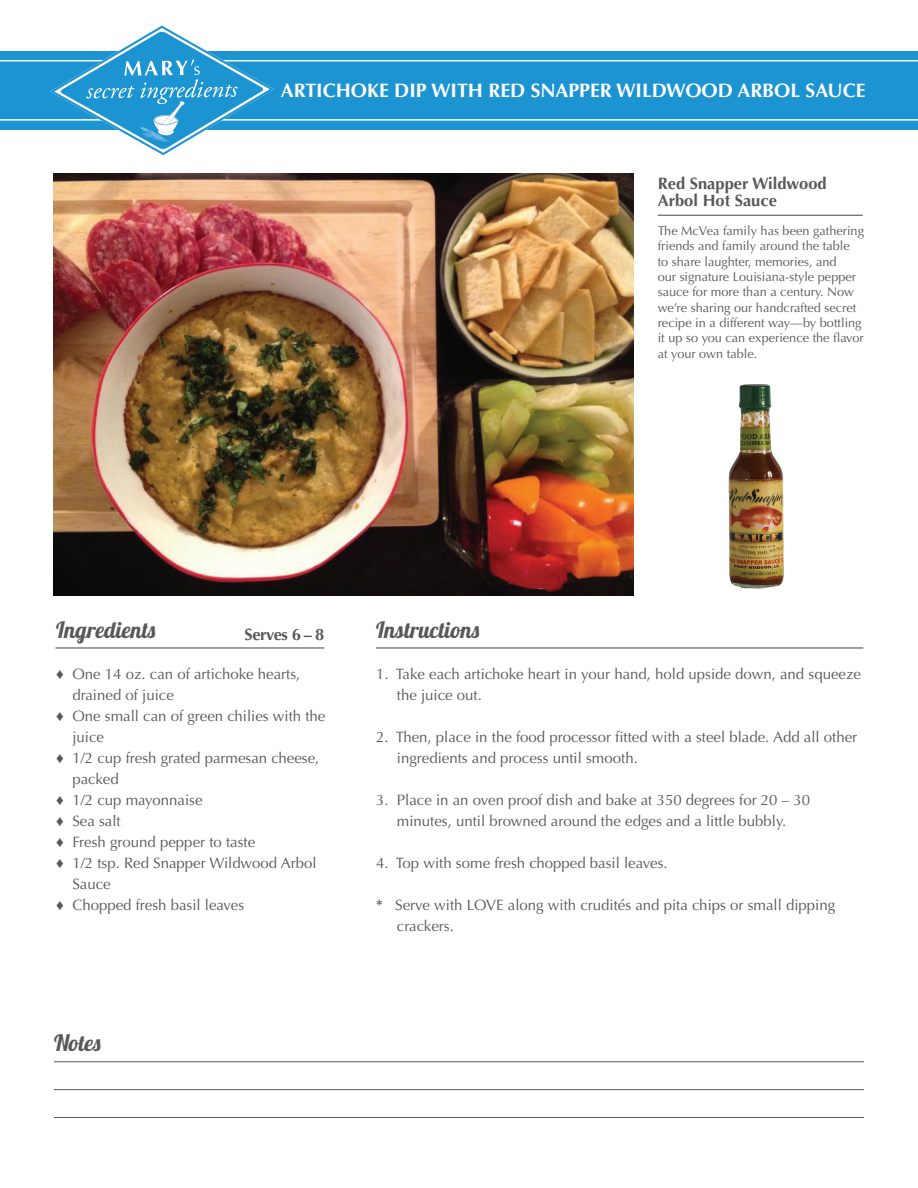
<style>
.page{position:relative;width:918px;height:1188px;background:#fff}
.page>*{position:absolute;margin:0;border:0;box-sizing:border-box;transform-origin:0 0}
.t1{font:22.5px "Lobster 1.4";color:#57585a}
.t2{font:700 19.5px "Optima";color:#fff}
.t3{font:700 16.5px/17px "Optima";color:#57585a}
.t4{font:15px/21px "Optima";color:#57585a}
.t5{font:12.75px/15.3px "Optima";color:#57585a}
.s1{font-family:"Arial"}
.s2{font-weight:700}
</style>
<div class="page">
<div style="left:0;top:51px;width:918px;height:79px;background:#1c94d2"></div>
<hr style="left:0;top:60px;width:918px;height:1px;background:#fff">
<hr style="left:0;top:119px;width:918px;height:2px;background:#fff">
<img style="left:54px;top:173px;width:579px;height:423px">
<img style="left:728px;top:384px;width:56px;height:205px">
<svg style="left:50px;top:26px;width:228px;height:129px"></svg>
<hr style="left:376px;top:647px;width:487px;height:2px;background:#57585a">
<hr style="left:658px;top:215px;width:205px;height:1px;background:#57585a">
<hr style="left:56px;top:647px;width:268px;height:2px;background:#57585a">
<hr style="left:54px;top:1061px;width:810px;height:1px;background:#57585a">
<hr style="left:54px;top:1089px;width:810px;height:1px;background:#57585a">
<hr style="left:54px;top:1117px;width:810px;height:1px;background:#57585a">
<h2 class="t2" style="left:281px;top:79px;width:586px">ARTICHOKE DIP WITH RED SNAPPER WILDWOOD ARBOL SAUCE</h2>
<p class="t3" style="left:658px;top:175px;width:170px">Red Snapper Wildwood<br>Arbol Hot Sauce</p>
<h1 class="t1" style="left:56px;top:615px;width:101px">Ingredients</h1>
<h1 class="t1" style="left:376px;top:615px;width:105px">Instructions</h1>
<p class="t3" style="left:244px;top:626px;width:81px">Serves 6 – 8</p>
<p class="t5" style="left:658px;top:223px;width:208px">The McVea family has been gathering friends and family around the table<br>to share laughter, memories, and<br>our signature Louisiana-style pepper sauce for more than a century. Now we’re sharing our handcrafted secret recipe in a different way—by bottling it up so you can experience the flavor at your own table.</p>
<p class="t4" style="left:56px;top:664px;width:246px"><span class="s1">♦</span> One 14 oz. can of artichoke hearts,</p>
<p class="t4" style="left:72px;top:685px;width:103px">drained of juice</p>
<p class="t4" style="left:56px;top:706px;width:271px"><span class="s1">♦</span> One small can of green chilies with the</p>
<p class="t4" style="left:72px;top:727px;width:33px">juice</p>
<p class="t4" style="left:56px;top:748px;width:265px"><span class="s1">♦</span> 1/2 cup fresh grated parmesan cheese,</p>
<p class="t4" style="left:72px;top:769px;width:48px">packed</p>
<p class="t4" style="left:56px;top:790px;width:148px"><span class="s1">♦</span> 1/2 cup mayonnaise</p>
<p class="t4" style="left:56px;top:811px;width:66px"><span class="s1">♦</span> Sea salt</p>
<p class="t4" style="left:56px;top:832px;width:201px"><span class="s1">♦</span> Fresh ground pepper to taste</p>
<p class="t4" style="left:56px;top:853px;width:262px"><span class="s1">♦</span> 1/2 tsp. Red Snapper Wildwood Arbol</p>
<p class="t4" style="left:72px;top:874px;width:40px">Sauce</p>
<p class="t4" style="left:56px;top:895px;width:190px"><span class="s1">♦</span> Chopped fresh basil leaves</p>
<h1 class="t1" style="left:54px;top:1028px;width:48px">Notes</h1>
<p class="t4" style="left:397px;top:664px;width:466px;text-indent:-21px">1. Take each artichoke heart in your hand, hold upside down, and squeeze the juice out.</p>
<p class="t4" style="left:397px;top:727px;width:462px;text-indent:-21px">2. Then, place in the food processor fitted with a steel blade. Add all other ingredients and process until smooth.</p>
<p class="t4" style="left:376px;top:790px;width:436px;text-align:center">3. Place in an oven proof dish and bake at 350 degrees for 20 – 30 minutes, until browned around the edges and a little bubbly.</p>
<p class="t4" style="left:376px;top:853px;width:293px">4. Top with some fresh chopped basil leaves.</p>
<p class="t4" style="left:397px;top:895px;width:440px;text-indent:-21px"><span class="s2">*</span> Serve with LOVE along with crudités and pita chips or small dipping crackers.</p>
</div>
